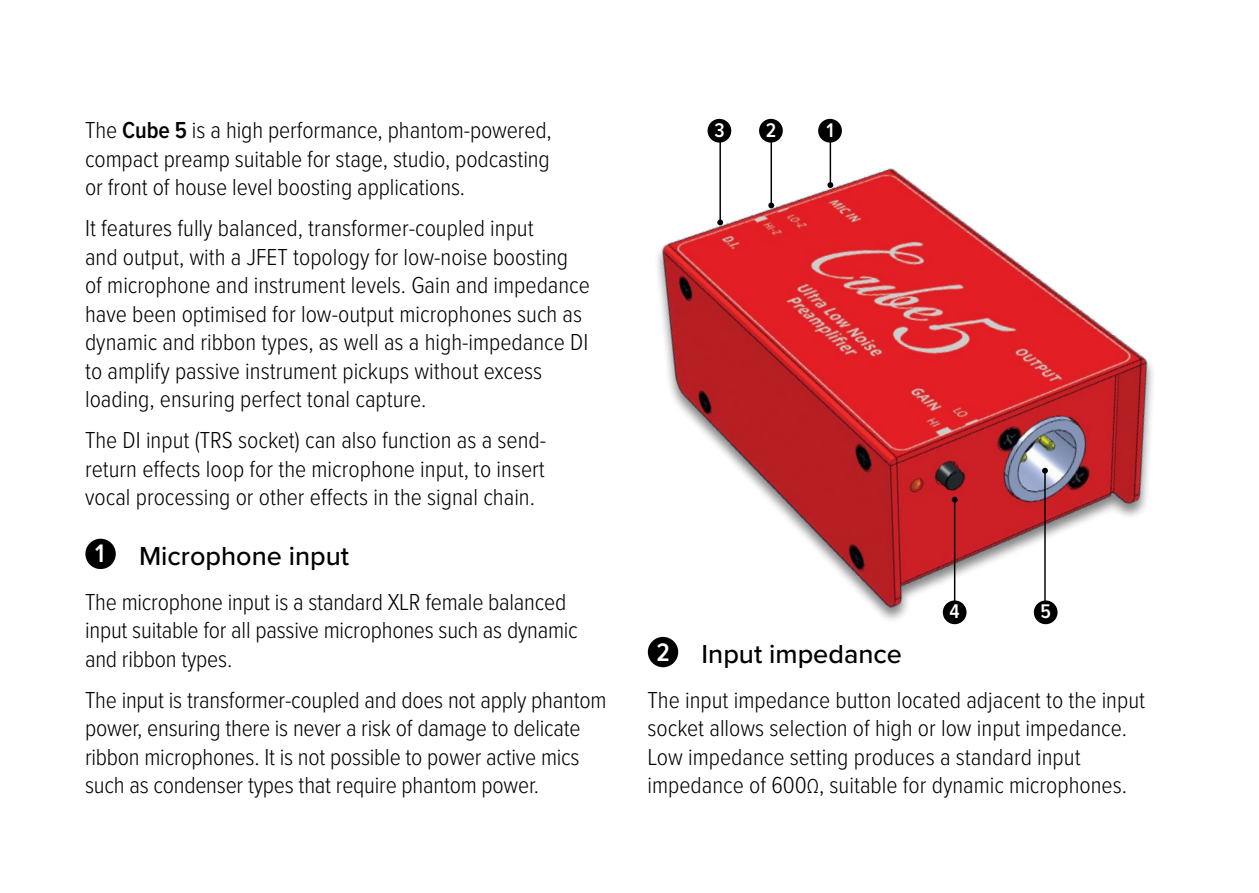
<style>
.page{position:relative;width:1259px;height:893px;background:#fff}
.page>*{position:absolute;margin:0;border:0;box-sizing:border-box;transform-origin:0 0}
.t1{font:500 27px "Proxima Nova";color:#000}
.t2{font:600 26.4px "Proxima Nova Cond";color:#fff}
.t3{font:300 24px/28.5px "Proxima Nova Cond";color:#000}
.t4{font:600 20.4px "Proxima Nova Cond";color:#fff}
.s1{font-weight:600}
.s2{font-family:"Proxima Nova Cond";font-weight:600;font-size:26.4px;color:#fff}
.s3{font-size:21px}
</style>
<div class="page">
<div style="left:85px;top:539px;width:31px;height:30px;background:#000;border-radius:50%"></div>
<img style="left:657px;top:162px;width:496px;height:476px">
<hr style="left:954px;top:500px;width:1px;height:101px;background:#000">
<svg style="left:951px;top:497px;width:6px;height:5px"></svg>
<hr style="left:1044px;top:471px;width:1px;height:132px;background:#000">
<svg style="left:1042px;top:468px;width:6px;height:6px"></svg>
<hr style="left:829px;top:134px;width:2px;height:51px;background:#000">
<svg style="left:827px;top:182px;width:6px;height:6px"></svg>
<hr style="left:770px;top:134px;width:2px;height:71px;background:#000">
<svg style="left:768px;top:202px;width:6px;height:6px"></svg>
<div style="left:943px;top:600px;width:23px;height:24px;background:#000;border-radius:50%"></div>
<div style="left:1033px;top:600px;width:24px;height:24px;background:#000;border-radius:50%"></div>
<div style="left:818px;top:119px;width:24px;height:24px;background:#000;border-radius:50%"></div>
<div style="left:759px;top:119px;width:24px;height:24px;background:#000;border-radius:50%"></div>
<hr style="left:719px;top:134px;width:2px;height:88px;background:#000">
<svg style="left:717px;top:219px;width:6px;height:6px"></svg>
<div style="left:707px;top:119px;width:24px;height:24px;background:#000;border-radius:50%"></div>
<div style="left:648px;top:637px;width:30px;height:30px;background:#000;border-radius:50%"></div>
<p class="t3" style="left:85px;top:115px;width:468px;text-align:justify">The <span class="s1">Cube 5</span> is a high performance, phantom-powered, compact preamp suitable for stage, studio, podcasting or front of house level boosting applications.</p>
<p class="t3" style="left:85px;top:213px;width:506px">It features fully balanced, transformer-coupled input<br>and output, with a JFET topology for low-noise boosting of microphone and instrument levels. Gain and impedance have been optimised for low-output microphones such as dynamic and ribbon types, as well as a high-impedance DI to amplify passive instrument pickups without excess loading, ensuring perfect tonal capture.</p>
<p class="t3" style="left:85px;top:425px;width:462px;text-align:justify">The DI input (TRS socket) can also function as a send&shy;return effects loop for the microphone input, to insert vocal processing or other effects in the signal chain.</p>
<p class="t2" style="left:95px;top:534px;width:11px">1</p>
<p class="t1" style="left:139px;top:535px;width:212px">Microphone input</p>
<p class="t3" style="left:85px;top:586px;width:494px">The microphone input is a standard XLR female balanced input suitable for all passive microphones such as dynamic and ribbon types.</p>
<p class="t3" style="left:85px;top:684px;width:523px">The input is transformer-coupled and does not apply phantom power, ensuring there is never a risk of damage to delicate ribbon microphones. It is not possible to power active mics such as condenser types that require phantom power.</p>
<p class="t4" style="left:714px;top:115px;width:12px">3</p>
<p class="t4" style="left:765px;top:115px;width:12px">2</p>
<p class="t4" style="left:826px;top:115px;width:9px">1</p>
<p class="t4" style="left:949px;top:597px;width:12px">4</p>
<p class="t4" style="left:1040px;top:597px;width:12px">5</p>
<p class="t1" style="left:656px;top:634px;width:247px"><span class="s2">2</span> Input impedance</p>
<p class="t3" style="left:647px;top:684px;width:499px">The input impedance button located adjacent to the input socket allows selection of high or low input impedance.<br>Low impedance setting produces a standard input impedance of 600<span class="s3">Ω</span>, suitable for dynamic microphones.</p>
</div>
